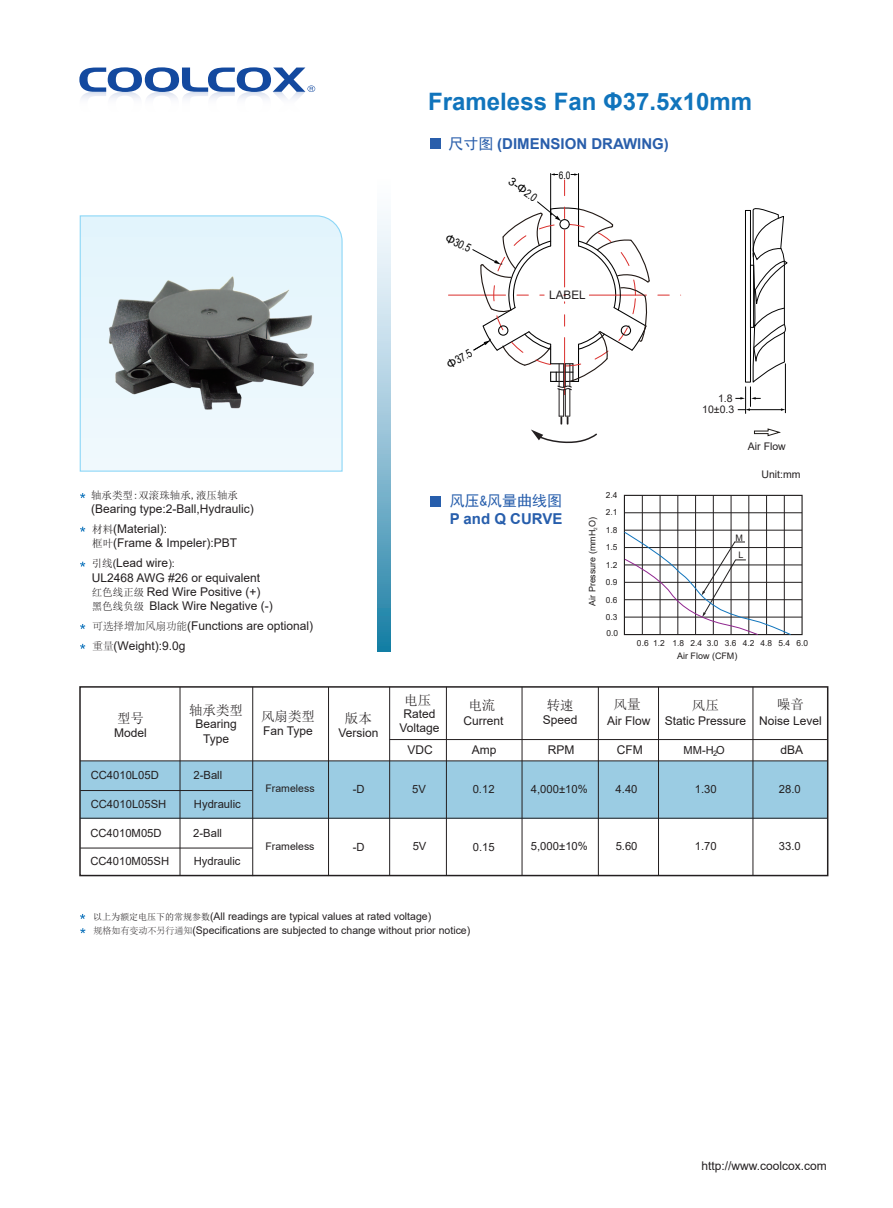
<style>
.page{position:relative;width:893px;height:1208px;background:#fff}
.page>*{position:absolute;margin:0;border:0;box-sizing:border-box;transform-origin:0 0}
.t1{font:700 24px "Arial";color:#1074bc}
.t2{font:700 15px "Arial";color:#295eab}
.t3{font:700 15px "Arial";color:#275eac}
.t4{font:15px "Sim Hei";color:#275eac}
.t5{font:13.5px "N Sim Sun";color:#231f20}
.t6{font:12px/14.4px "Arial";color:#231f20;text-align:center}
.t7{font:11.7px "Arial";color:#231f20}
.t8{font:11.4px "Arial";color:#030303}
.t9{font:11.25px "Arial";color:#231f20}
.t10{font:11.1px "Arial";color:#231f20}
.t11{font:10.5px/14.2px "Arial";color:#231f20}
.t12{font:10.5px "N Sim Sun";color:#231f20}
.t13{font:10.5px "Arial";color:#030303;scale:.8 1}
.t14{font:9px "Arial";color:#211e1e}
.t15{font:8.4px/17.4px "Arial";color:#211e1e;text-align:justify}
.t16{font:7.5px "Arial";color:#231f20}
.t17{font:4.5px "Arial";color:#211e1e}
.s1{font-family:"Sim Hei";font-weight:400}
.s2{font-family:"N Sim Sun";font-size:10.5px}
.s3{font-size:10.5px}
.s4{font-family:"Adobe Song Std";font-weight:300;font-size:10.5px}
.s5{font-family:"N Sim Sun";font-size:9px}
.s6{font-family:"Adobe Song Std";font-weight:300;font-size:9px}
</style>
<div class="page">
<svg style="left:79px;top:67px;width:236px;height:32px"></svg>
<div style="left:79px;top:215px;width:264px;height:257px;background:#e8f6fd"></div>
<div style="left:80px;top:761px;width:748px;height:57px;background:#9bcce3"></div>
<div style="left:79px;top:686px;width:749px;height:190px;border:2px solid #231f20"></div>
<hr style="left:80px;top:818px;width:747px;height:1px;background:#231f20">
<hr style="left:80px;top:760px;width:747px;height:1px;background:#231f20">
<hr style="left:753px;top:687px;width:1px;height:189px;background:#231f20">
<hr style="left:658px;top:687px;width:1px;height:189px;background:#231f20">
<hr style="left:598px;top:687px;width:1px;height:189px;background:#231f20">
<hr style="left:522px;top:687px;width:1px;height:189px;background:#231f20">
<hr style="left:446px;top:687px;width:1px;height:189px;background:#231f20">
<hr style="left:389px;top:687px;width:1px;height:188px;background:#231f20">
<hr style="left:328px;top:687px;width:1px;height:189px;background:#231f20">
<hr style="left:252px;top:687px;width:1px;height:189px;background:#231f20">
<hr style="left:180px;top:687px;width:1px;height:189px;background:#231f20">
<hr style="left:390px;top:739px;width:437px;height:1px;background:#231f20">
<div style="left:430px;top:138px;width:10px;height:10px;background:#295eab"></div>
<div style="left:431px;top:496px;width:10px;height:10px;background:#275eac"></div>
<svg style="left:377px;top:215px;width:13px;height:437px;background:#92c1d6"></svg>
<div style="left:624px;top:495px;width:179px;height:140px;border:1px solid #211e1e"></div>
<hr style="left:624px;top:617px;width:178px;height:1px;background:#211e1e">
<hr style="left:624px;top:599px;width:178px;height:1px;background:#211e1e">
<hr style="left:624px;top:582px;width:178px;height:1px;background:#211e1e">
<hr style="left:624px;top:564px;width:178px;height:1px;background:#211e1e">
<hr style="left:624px;top:547px;width:178px;height:1px;background:#211e1e">
<hr style="left:624px;top:530px;width:178px;height:1px;background:#211e1e">
<hr style="left:624px;top:512px;width:178px;height:1px;background:#211e1e">
<hr style="left:642px;top:495px;width:1px;height:139px;background:#231f20">
<hr style="left:660px;top:495px;width:1px;height:139px;background:#231f20">
<hr style="left:677px;top:495px;width:1px;height:139px;background:#231f20">
<hr style="left:695px;top:495px;width:1px;height:139px;background:#231f20">
<hr style="left:713px;top:495px;width:1px;height:139px;background:#231f20">
<hr style="left:731px;top:495px;width:1px;height:139px;background:#231f20">
<hr style="left:748px;top:495px;width:1px;height:139px;background:#231f20">
<hr style="left:766px;top:495px;width:1px;height:139px;background:#231f20">
<hr style="left:784px;top:495px;width:1px;height:139px;background:#231f20">
<svg style="left:624px;top:531px;width:167px;height:104px"></svg>
<svg style="left:767px;top:428px;width:14px;height:8px"></svg>
<div style="left:754px;top:431px;width:15px;height:3px;border:1px solid #1d1a16"></div>
<svg style="left:80px;top:493px;width:5px;height:5px"></svg>
<svg style="left:80px;top:527px;width:5px;height:5px"></svg>
<svg style="left:80px;top:562px;width:5px;height:5px"></svg>
<svg style="left:80px;top:624px;width:5px;height:5px"></svg>
<svg style="left:80px;top:644px;width:5px;height:5px"></svg>
<svg style="left:80px;top:914px;width:5px;height:5px"></svg>
<svg style="left:80px;top:928px;width:5px;height:5px"></svg>
<svg style="left:735px;top:208px;width:53px;height:206px"></svg>
<div style="left:745px;top:210px;width:6px;height:172px;border:1px solid #030303"></div>
<div style="left:750px;top:265px;width:4px;height:63px;border:1px solid #030303"></div>
<svg style="left:448px;top:173px;width:233px;height:271px"></svg>
<hr style="left:80px;top:790px;width:172px;height:1px;background:#231f20">
<hr style="left:80px;top:847px;width:172px;height:1px;background:#231f20">
<img style="left:107px;top:275px;width:208px;height:137px">
<h1 class="t1" style="left:428px;top:85px;width:325px">Frameless Fan Φ37.5x10mm</h1>
<p class="t2" style="left:448px;top:133px;width:222px"><span class="s1">尺寸图</span> (DIMENSION DRAWING)</p>
<p class="t8" style="left:515px;top:173px;width:34px;rotate:37deg">3-Φ2.0</p>
<p class="t13" style="left:559px;top:168px;width:16px">6.0</p>
<p class="t8" style="left:450px;top:230px;width:29px;rotate:26deg">Φ30.5</p>
<p class="t7" style="left:549px;top:286px;width:38px">LABEL</p>
<p class="t8" style="left:444px;top:358px;width:29px;rotate:-30deg">Φ37.5</p>
<p class="t11" style="left:702px;top:392px;width:34px;line-height:11.2px;text-align:right">1.8<br>10±0.3</p>
<p class="t11" style="left:748px;top:439px;width:39px">Air Flow</p>
<p class="t11" style="left:761px;top:467px;width:41px">Unit:mm</p>
<p class="t12" style="left:91px;top:490px;width:148px">轴承类型:双滚珠轴承,液压轴承</p>
<p class="t6" style="left:91px;top:502px;width:164px">(Bearing type:2-Ball,Hydraulic)</p>
<p class="t6" style="left:92px;top:521px;width:147px;text-align:left"><span class="s2">材料</span>(Material):<br><span class="s2">框叶</span>(Frame &amp; Impeler):PBT</p>
<p class="t6" style="left:92px;top:556px;width:183px;text-align:left"><span class="s2">引线</span><span class="s3">(</span>Lead wire<span class="s3">):<br></span>UL2468 AWG #26 or equivalent<span class="s2">红色线正级</span> Red Wire Positive (+)<span class="s2">黑色线负级</span> Black Wire Negative (-)</p>
<p class="t6" style="left:93px;top:638px;width:94px"><span class="s4">重量</span>(Weight):9.0g</p>
<p class="t6" style="left:93px;top:619px;width:222px"><span class="s4">可选择增加风扇功能</span>(Functions are optional)</p>
<p class="t4" style="left:450px;top:493px;width:114px">风压&amp;风量曲线图</p>
<p class="t3" style="left:450px;top:508px;width:114px">P and Q CURVE</p>
<p class="t14" style="left:586px;top:606px;width:90px;rotate:-90deg">Air Pressure (mmH O)</p>
<p class="t17" style="left:593px;top:530px;width:4px;rotate:-90deg">2</p>
<p class="t15" style="left:606px;top:486px;width:13px">2.4</p>
<p class="t15" style="left:606px;top:521px;width:13px">1.8<br>1.5<br>1.2<br>0.9</p>
<p class="t15" style="left:606px;top:503px;width:13px">2.1</p>
<p class="t15" style="left:606px;top:591px;width:13px">0.6</p>
<p class="t15" style="left:606px;top:608px;width:13px">0.3</p>
<p class="t15" style="left:606px;top:624px;width:13px">0.0</p>
<p class="t14" style="left:735px;top:531px;width:9px">M</p>
<p class="t14" style="left:738px;top:549px;width:6px">L</p>
<p class="t15" style="left:637px;top:634px;width:29px">0.6 1.2</p>
<p class="t15" style="left:673px;top:634px;width:137px">1.8 2.4 3.0 3.6 4.2 4.8 5.4 6.0</p>
<p class="t14" style="left:677px;top:650px;width:62px">Air Flow (CFM)</p>
<p class="t5" style="left:117px;top:711px;width:28px">型号</p>
<p class="t6" style="left:114px;top:725px;width:34px">Model</p>
<p class="t5" style="left:189px;top:703px;width:55px">轴承类型</p>
<p class="t6" style="left:196px;top:716px;width:43px">Bearing<br>Type</p>
<p class="t5" style="left:261px;top:709px;width:55px">风扇类型</p>
<p class="t6" style="left:263px;top:723px;width:51px">Fan Type</p>
<p class="t5" style="left:345px;top:711px;width:28px">版本</p>
<p class="t6" style="left:339px;top:725px;width:42px">Version</p>
<p class="t5" style="left:404px;top:693px;width:28px">电压</p>
<p class="t6" style="left:399px;top:706px;width:42px">Rated<br>Voltage</p>
<p class="t5" style="left:468px;top:698px;width:28px">电流</p>
<p class="t6" style="left:464px;top:713px;width:42px">Current</p>
<p class="t5" style="left:547px;top:698px;width:28px">转速</p>
<p class="t6" style="left:543px;top:712px;width:36px">Speed</p>
<p class="t5" style="left:614px;top:697px;width:28px">风量</p>
<p class="t6" style="left:607px;top:713px;width:45px">Air Flow</p>
<p class="t5" style="left:692px;top:698px;width:28px">风压</p>
<p class="t5" style="left:777px;top:697px;width:28px">噪音</p>
<p class="t6" style="left:759px;top:713px;width:64px">Noise Level</p>
<p class="t6" style="left:665px;top:713px;width:83px">Static Pressure</p>
<p class="t6" style="left:472px;top:742px;width:26px">Amp</p>
<p class="t6" style="left:548px;top:742px;width:28px">RPM</p>
<p class="t6" style="left:617px;top:742px;width:27px">CFM</p>
<p class="t6" style="left:781px;top:742px;width:24px">dBA</p>
<p class="t6" style="left:408px;top:742px;width:27px">VDC</p>
<p class="t16" style="left:713px;top:748px;width:6px">2</p>
<p class="t10" style="left:684px;top:742px;width:43px">MM-H O</p>
<p class="t9" style="left:91px;top:767px;width:70px">CC4010L05D</p>
<p class="t9" style="left:193px;top:767px;width:30px">2-Ball</p>
<p class="t9" style="left:91px;top:796px;width:77px">CC4010L05SH</p>
<p class="t9" style="left:194px;top:796px;width:48px">Hydraulic</p>
<p class="t9" style="left:90px;top:825px;width:73px">CC4010M05D</p>
<p class="t9" style="left:193px;top:825px;width:30px">2-Ball</p>
<p class="t9" style="left:90px;top:853px;width:80px">CC4010M05SH</p>
<p class="t9" style="left:194px;top:853px;width:48px">Hydraulic</p>
<p class="t11" style="left:266px;top:781px;width:51px">Frameless</p>
<p class="t11" style="left:266px;top:839px;width:51px">Frameless</p>
<p class="t9" style="left:353px;top:781px;width:13px">-D</p>
<p class="t9" style="left:353px;top:839px;width:13px">-D</p>
<p class="t9" style="left:412px;top:781px;width:15px">5V</p>
<p class="t9" style="left:413px;top:838px;width:15px">5V</p>
<p class="t9" style="left:473px;top:781px;width:23px">0.12</p>
<p class="t9" style="left:531px;top:781px;width:59px">4,000±10%</p>
<p class="t9" style="left:616px;top:781px;width:23px">4.40</p>
<p class="t9" style="left:695px;top:781px;width:23px">1.30</p>
<p class="t9" style="left:779px;top:781px;width:23px">28.0</p>
<p class="t9" style="left:473px;top:839px;width:23px">0.15</p>
<p class="t9" style="left:531px;top:838px;width:59px">5,000±10%</p>
<p class="t9" style="left:616px;top:838px;width:23px">5.60</p>
<p class="t9" style="left:695px;top:838px;width:23px">1.70</p>
<p class="t9" style="left:779px;top:838px;width:23px">33.0</p>
<p class="t11" style="left:93px;top:909px;width:379px"><span class="s5">以上为额定电压下的常规参数</span>(All readings are typical values at rated voltage)<br><span class="s6">规格如有变动不另行通知</span>(Specifications are subjected to change without prior notice)</p>
<p class="t6" style="left:701px;top:1159px;width:127px">http://www.coolcox.com</p>
</div>
